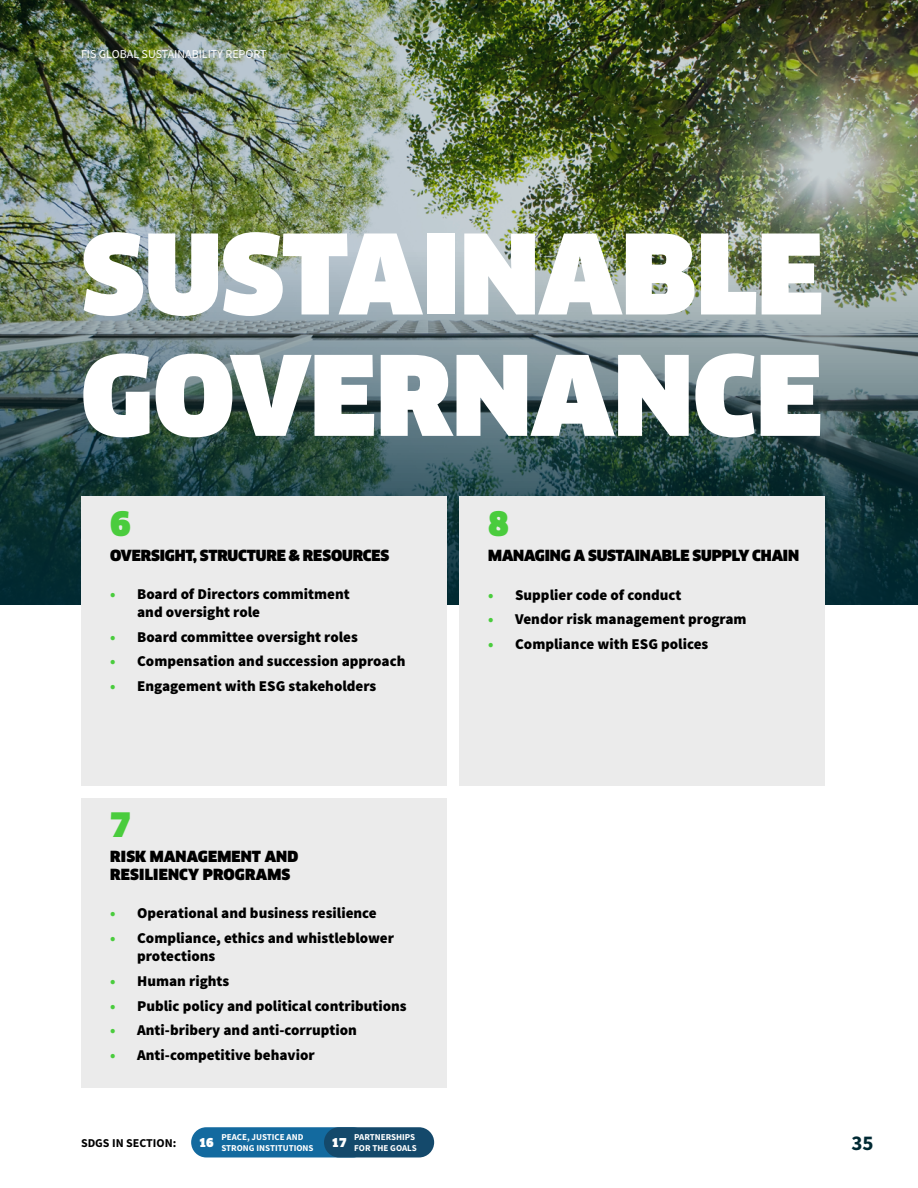
<style>
.page{position:relative;width:918px;height:1188px;background:#fff}
.page>*{position:absolute;margin:0;border:0;box-sizing:border-box;transform-origin:0 0}
.t1{font:900 108px/121.4px "Clan OT";color:#fff}
.t2{font:900 33px "Clan OT";color:#4acc3d}
.t3{font:700 21px "Source Sans Pro";color:#002933}
.t4{font:900 15px/18px "Source Sans Pro";color:#000}
.t5{font:900 15px "Clan OT";letter-spacing:-.01em;color:#000}
.t6{font:900 15px/18px "Clan OT";letter-spacing:.01em;color:#000}
.t7{font:12px "Source Sans Pro";color:#fff}
.t8{font:700 12px "Source Sans Pro";color:#000}
.t9{font:900 12px "Clan OT";color:#fff}
.t10{font:700 9px/10.8px "Source Sans Pro";color:#fff}
.s1{color:#4acc3d}
</style>
<div class="page">
<img style="left:0;top:0;width:918px;height:605px">
<div style="left:81px;top:496px;width:365px;height:290px;background:#ebebeb"></div>
<div style="left:459px;top:496px;width:365px;height:290px;background:#ebebeb"></div>
<div style="left:81px;top:798px;width:365px;height:290px;background:#ebebeb"></div>
<div style="left:191px;top:1127px;width:177px;height:30px;background:#136a9f;border-radius:15px"></div>
<div style="left:324px;top:1127px;width:110px;height:30px;background:#14496b;border-radius:15px"></div>
<p class="t7" style="left:81px;top:47px;width:187px">FIS GLOBAL SUSTAINABILITY REPORT</p>
<h1 class="t1" style="left:81px;top:216px;width:744px">SUSTAINABLE<br>GOVERNANCE</h1>
<h2 class="t2" style="left:110px;top:505px;width:22px">6</h2>
<h2 class="t2" style="left:488px;top:505px;width:22px">8</h2>
<p class="t5" style="left:110px;top:546px;width:281px">OVERSIGHT, STRUCTURE &amp; RESOURCES</p>
<p class="t4" style="left:137px;top:585px;width:214px;text-indent:-27px"><span class="s1">•</span> Board of Directors commitment and oversight role</p>
<p class="t4" style="left:110px;top:628px;width:249px"><span class="s1">•</span> Board committee oversight roles</p>
<p class="t4" style="left:110px;top:653px;width:297px"><span class="s1">•</span> Compensation and succession approach</p>
<p class="t4" style="left:110px;top:678px;width:268px"><span class="s1">•</span> Engagement with ESG stakeholders</p>
<h2 class="t2" style="left:110px;top:806px;width:22px">7</h2>
<p class="t6" style="left:110px;top:848px;width:190px">RISK MANAGEMENT AND<br>RESILIENCY PROGRAMS</p>
<p class="t4" style="left:110px;top:905px;width:268px"><span class="s1">•</span> Operational and business resilience</p>
<p class="t4" style="left:137px;top:930px;width:258px;text-indent:-27px"><span class="s1">•</span> Compliance, ethics and whistleblower protections</p>
<p class="t4" style="left:110px;top:973px;width:121px"><span class="s1">•</span> Human rights</p>
<p class="t4" style="left:110px;top:997px;width:298px"><span class="s1">•</span> Public policy and political contributions</p>
<p class="t4" style="left:110px;top:1022px;width:248px"><span class="s1">•</span> Anti-bribery and anti-corruption</p>
<p class="t4" style="left:110px;top:1047px;width:206px"><span class="s1">•</span> Anti-competitive behavior</p>
<p class="t5" style="left:488px;top:547px;width:312px">MANAGING A SUSTAINABLE SUPPLY CHAIN</p>
<p class="t4" style="left:488px;top:586px;width:195px"><span class="s1">•</span> Supplier code of conduct</p>
<p class="t4" style="left:488px;top:611px;width:260px"><span class="s1">•</span> Vendor risk management program</p>
<p class="t4" style="left:488px;top:636px;width:222px"><span class="s1">•</span> Compliance with ESG polices</p>
<p class="t8" style="left:81px;top:1135px;width:97px">SDGS IN SECTION:</p>
<p class="t10" style="left:221px;top:1132px;width:94px">PEACE, JUSTICE AND<br>STRONG INSTITUTIONS</p>
<p class="t9" style="left:332px;top:1136px;width:17px">17</p>
<p class="t10" style="left:354px;top:1132px;width:64px">PARTNERSHIPS<br>FOR THE GOALS</p>
<p class="t9" style="left:199px;top:1136px;width:17px">16</p>
<h3 class="t3" style="left:851px;top:1129px;width:24px">35</h3>
</div>
